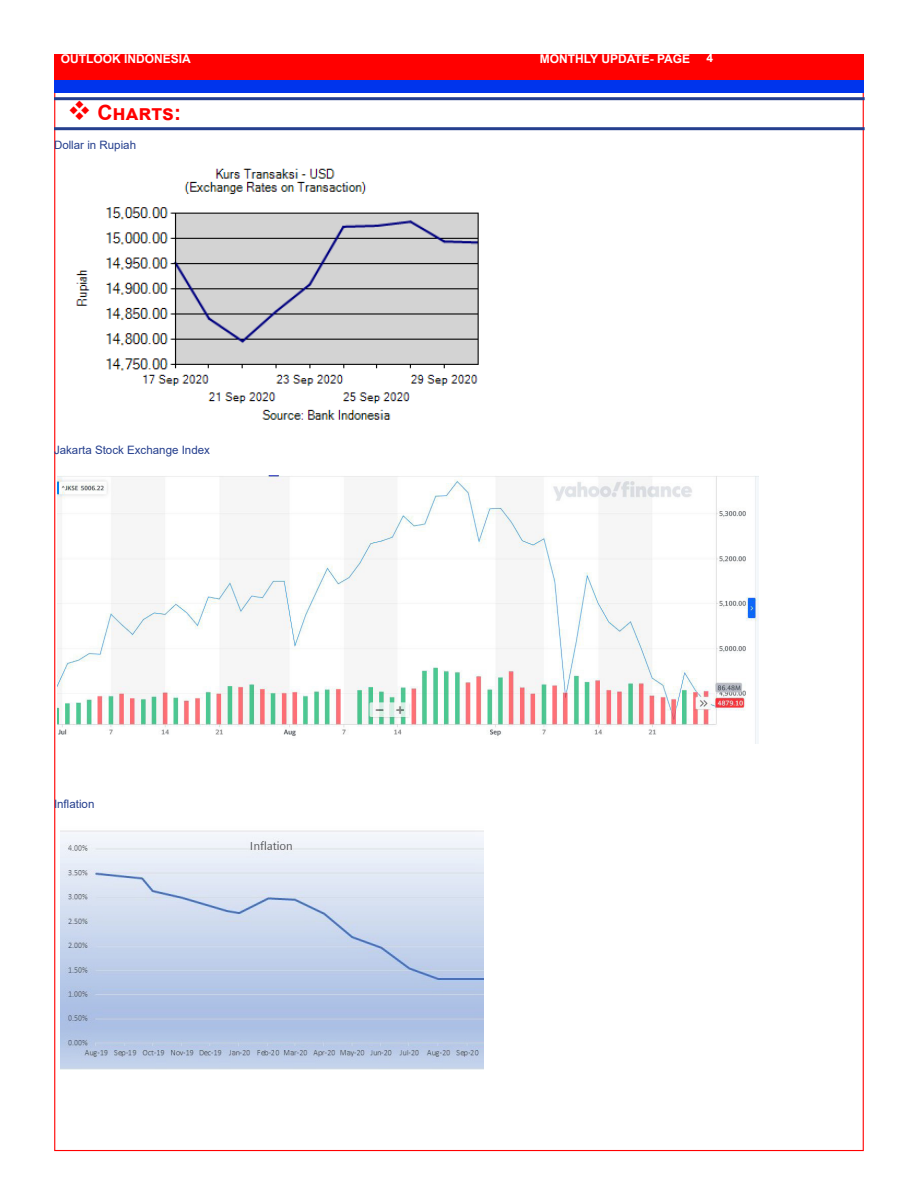
<style>
.page{position:relative;width:918px;height:1188px;background:#fff}
.page>*{position:absolute;margin:0;border:0;box-sizing:border-box;transform-origin:0 0}
.SubHead{font:700 21px "Arial";color:#f00}
.t1{font:700 12px "Arial";color:#fff}
.Highights_Text{font:11.55px "Arial";color:#253f8e}
</style>
<div class="page">
<div style="left:54px;top:80px;width:810px;height:13px;background:#0034ec"></div>
<div style="left:54px;top:54px;width:810px;height:26px;background:#f00"></div>
<hr style="left:54px;top:97px;width:811px;height:3px;background:#253f8e">
<hr style="left:54px;top:127px;width:811px;height:3px;background:#253f8e">
<img style="left:76px;top:168px;width:403px;height:252px">
<img style="left:57px;top:475px;width:702px;height:269px">
<img style="left:60px;top:830px;width:424px;height:239px">
<p class="t1" style="left:61px;top:50px;width:132px">OUTLOOK INDONESIA</p>
<p class="t1" style="left:540px;top:50px;width:152px">MONTHLY UPDATE- PAGE</p>
<p class="t1" style="left:707px;top:49px;width:8px">4</p>
<p class="SubHead" style="left:68px;top:98px;width:115px">❖ Charts:</p>
<p class="Highights_Text" style="left:54px;top:137px;width:84px">Dollar in Rupiah</p>
<p class="Highights_Text" style="left:54px;top:442px;width:158px">Jakarta Stock Exchange Index</p>
<p class="Highights_Text" style="left:54px;top:796px;width:42px">Inflation</p>
</div>
